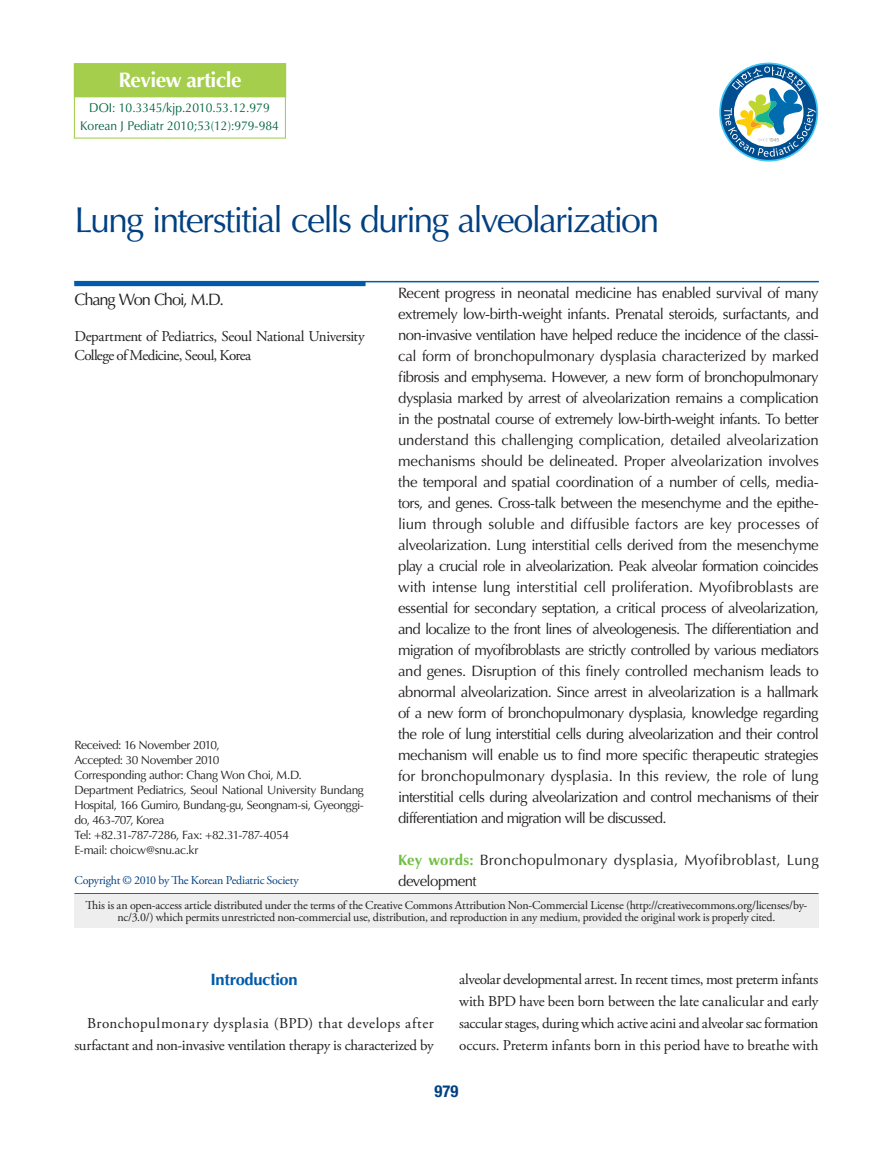
<style>
.page{position:relative;width:893px;height:1170px;background:#fff}
.page>*{position:absolute;margin:0;border:0;box-sizing:border-box;transform-origin:0 0}
.t1{font:36px "Optima LT Std";letter-spacing:-.055em;color:#014081}
.t2{font:700 21px "Optima LT Std";letter-spacing:-.025em;color:#fff}
.t3{font:16.5px "Optima LT Std";letter-spacing:-.065em;color:#231f20}
.t4{font:700 16.5px "Optima LT Std";letter-spacing:-.02em;color:#015aaa}
.t5{font:700 condensed 16.5px "Helvetica Neue";color:#014081}
.t6{font:15px/21px "Optima LT Std";letter-spacing:-.035em;color:#231f20;text-align:justify}
.t7{font:15px/21.9px "Adobe Garamond Pro";letter-spacing:-.015em;color:#231f20}
.t8{font:15px/21px "Optima LT Std";letter-spacing:.005em;color:#231f20}
.t9{font:12.75px/18px "Optima LT Std";color:#026442;text-align:center;scale:.95 1}
.t10{font:12px/12px "Adobe Garamond Pro";letter-spacing:-.015em;color:#231f20;text-align:center}
.t11{font:12px/15px "Optima LT Std";letter-spacing:-.035em;color:#231f20}
.t12{font:12px "Adobe Garamond Pro";letter-spacing:-.02em;color:#014081}
.s1{font-weight:700;color:#71bf44}
</style>
<div class="page">
<div style="left:74px;top:97px;width:211px;height:40px;border:2px solid #fff"></div>
<div style="left:75px;top:64px;width:210px;height:33px;background:#a4ce4c"></div>
<div style="left:74px;top:63px;width:212px;height:34px;border:2px solid #a4ce4c"></div>
<div style="left:74px;top:64px;width:212px;height:75px;border:1px solid #a4ce4c"></div>
<svg style="left:719px;top:63px;width:99px;height:98px"></svg>
<div style="left:74px;top:281px;width:292px;height:5px;background:#015aaa"></div>
<hr style="left:74px;top:281px;width:745px;height:1px;background:#015aaa">
<hr style="left:74px;top:893px;width:745px;height:1px;background:#015aaa">
<div style="left:74px;top:894px;width:745px;height:33px;background:#eeeeef"></div>
<h2 class="t2" style="left:118px;top:68px;width:125px">Review article</h2>
<p class="t9" style="left:80px;top:99px;width:211px">DOI: 10.3345/kjp.2010.53.12.979<br>Korean J Pediatr 2010;53(12):979-984</p>
<h1 class="t1" style="left:74px;top:199px;width:587px">Lung interstitial cells during alveolarization</h1>
<p class="t6" style="left:398px;top:282px;width:422px">Recent progress in neonatal medicine has enabled survival of many extremely low-birth-weight infants. Prenatal steroids, surfactants, and non-invasive ventilation have helped reduce the incidence of the classi&shy;cal form of bronchopulmonary dysplasia characterized by marked fibrosis and emphysema. However, a new form of bronchopulmonary dysplasia marked by arrest of alveolarization remains a complication in the postnatal course of extremely low-birth-weight infants. To better understand this challenging complication, detailed alveolarization mechanisms should be delineated. Proper alveolarization involves the temporal and spatial coordination of a number of cells, media&shy;tors, and genes. Cross-talk between the mesenchyme and the epithe&shy;lium through soluble and diffusible factors are key processes of alveolarization. Lung interstitial cells derived from the mesenchyme play a crucial role in alveolarization. Peak alveolar formation coincides with intense lung interstitial cell proliferation. Myofibroblasts are essential for secondary septation, a critical process of alveolarization, and localize to the front lines of alveologenesis. The differentiation and migration of myofibroblasts are strictly controlled by various mediators and genes. Disruption of this finely controlled mechanism leads to abnormal alveolarization. Since arrest in alveolarization is a hallmark of a new form of bronchopulmonary dysplasia, knowledge regarding the role of lung interstitial cells during alveolarization and their control mechanism will enable us to find more specific therapeutic strategies for bronchopulmonary dysplasia. In this review, the role of lung interstitial cells during alveolarization and control mechanisms of their differentiation and migration will be discussed.</p>
<p class="t8" style="left:398px;top:849px;width:422px"><span class="s1">Key words:</span> Bronchopulmonary dysplasia, Myofibroblast, Lung development</p>
<p class="t3" style="left:74px;top:289px;width:151px">Chang Won Choi, M.D.</p>
<p class="t7" style="left:74px;top:327px;width:292px;line-height:19.5px">Department of Pediatrics, Seoul National University<br>College of Medicine, Seoul, Korea</p>
<p class="t11" style="left:74px;top:737px;width:291px">Received: 16 November 2010,<br>Accepted: 30 November 2010<br>Corresponding author: Chang Won Choi, M.D.<br>Department Pediatrics, Seoul National University Bundang Hospital, 166 Gumiro, Bundang-gu, Seongnam-si, Gyeonggi&shy;do, 463-707, Korea<br>Tel: +82.31-787-7286, Fax: +82.31-787-4054<br>E-mail: choicw@snu.ac.kr</p>
<p class="t12" style="left:74px;top:873px;width:226px">Copyright © 2010 by The Korean Pediatric Society</p>
<p class="t10" style="left:86px;top:899px;width:723px">This is an open-access article distributed under the terms of the Creative Commons Attribution Non-Commercial License (http://creativecommons.org/licenses/by&shy;nc/3.0/) which permits unrestricted non-commercial use, distribution, and reproduction in any medium, provided the original work is properly cited.</p>
<p class="t4" style="left:210px;top:970px;width:89px">Introduction</p>
<p class="t7" style="left:74px;top:1012px;width:361px;text-align:right">Bronchopulmonary dysplasia (BPD) that develops after surfactant and non-invasive ventilation therapy is characterized by</p>
<p class="t7" style="left:459px;top:968px;width:361px;text-align:justify">alveolar developmental arrest. In recent times, most preterm infants with BPD have been born between the late canalicular and early saccular stages, during which active acini and alveolar sac formation occurs. Preterm infants born in this period have to breathe with</p>
<p class="t5" style="left:435px;top:1081px;width:25px">979</p>
</div>
